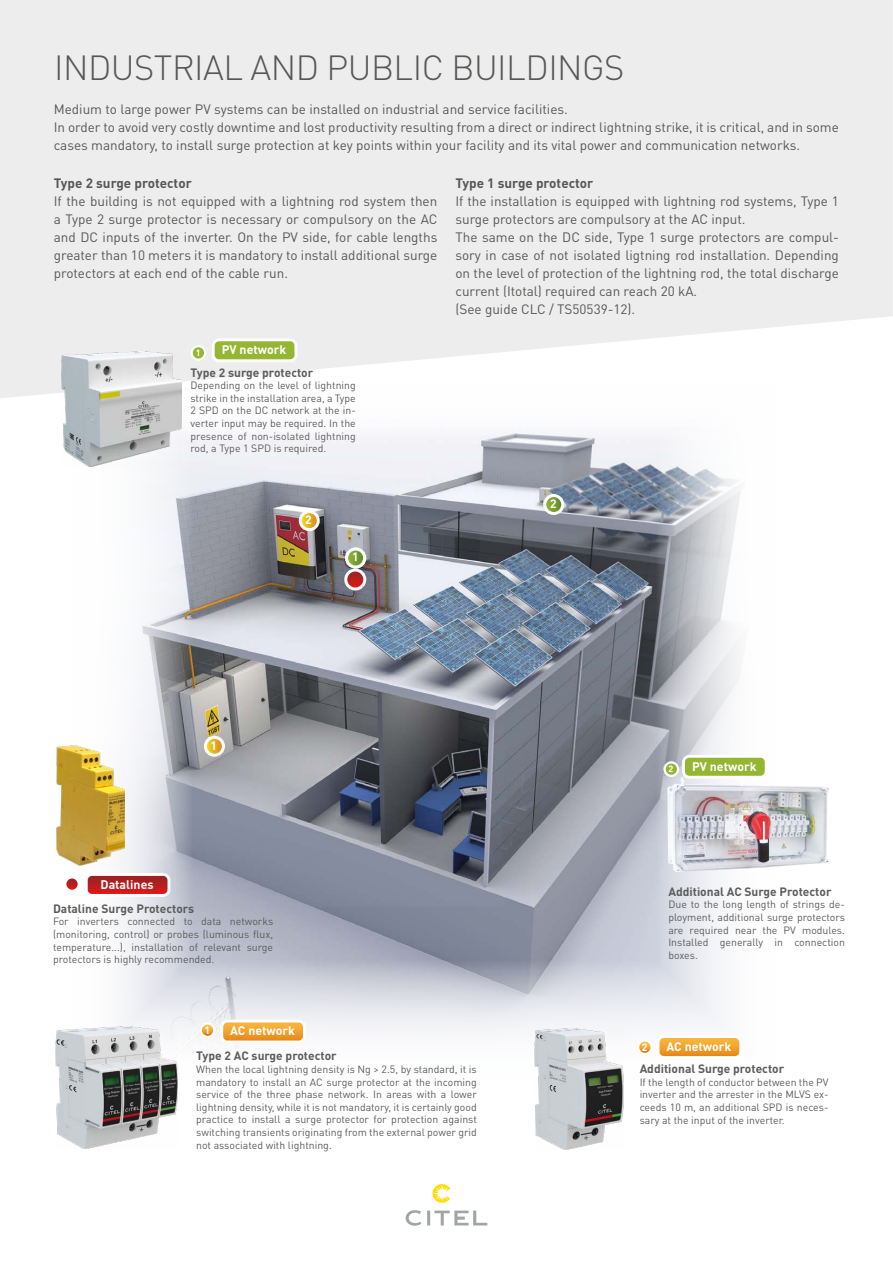
<style>
.page{position:relative;width:893px;height:1263px;background:#fff}
.page>*{position:absolute;margin:0;border:0;box-sizing:border-box;transform-origin:0 0}
.t1{font:300 34.5px "DIN Pro";letter-spacing:-.015em;color:#575756}
.t2{font:13.5px/18px "DIN Pro";color:#575756}
.t3{font:700 13.5px "DIN Pro";color:#575756}
.t4{font:700 12.3px "DIN Pro";color:#fff}
.t5{font:700 12px "DIN Pro";color:#5c5c5b}
.t6{font:700 12px "DIN Pro";color:#fff}
.t7{font:10.5px/12.6px "DIN Pro";color:#5c5c5b;text-align:justify}
.t8{font:700 10.5px "DIN Pro";color:#fff}
.t9{font:700 9px "DIN Pro";color:#fff}
</style>
<div class="page">
<div style="left:0;top:0;width:893px;height:398px;background:#ededed"></div>
<svg style="left:432px;top:1184px;width:18px;height:19px"></svg>
<svg style="left:434px;top:1210px;width:53px;height:15px"></svg>
<hr style="left:427px;top:1210px;width:3px;height:15px;background:#a1a5a7">
<svg style="left:406px;top:1210px;width:15px;height:16px"></svg>
<img style="left:120px;top:377px;width:656px;height:703px">
<img style="left:56px;top:745px;width:69px;height:121px">
<img style="left:55px;top:1026px;width:122px;height:122px">
<img style="left:535px;top:1029px;width:89px;height:121px">
<img style="left:667px;top:784px;width:162px;height:88px">
<img style="left:61px;top:351px;width:120px;height:116px">
<svg style="left:665px;top:762px;width:13px;height:14px"></svg>
<div style="left:663px;top:761px;width:16px;height:16px;border:2px solid #fff;border-radius:50%"></div>
<svg style="left:545px;top:495px;width:18px;height:18px"></svg>
<div style="left:543px;top:494px;width:21px;height:21px;border:3px solid #fff;border-radius:50%"></div>
<svg style="left:192px;top:346px;width:13px;height:14px"></svg>
<div style="left:191px;top:345px;width:15px;height:16px;border:2px solid #fff;border-radius:50%"></div>
<svg style="left:638px;top:1040px;width:14px;height:14px"></svg>
<div style="left:637px;top:1039px;width:16px;height:16px;border:2px solid #fff;border-radius:50%"></div>
<svg style="left:201px;top:1023px;width:13px;height:14px"></svg>
<div style="left:200px;top:1022px;width:15px;height:16px;border:2px solid #fff;border-radius:50%"></div>
<svg style="left:65px;top:877px;width:14px;height:14px"></svg>
<div style="left:64px;top:876px;width:16px;height:16px;border:2px solid #fff;border-radius:50%"></div>
<svg style="left:205px;top:737px;width:18px;height:18px"></svg>
<div style="left:204px;top:736px;width:21px;height:21px;border:3px solid #fff;border-radius:50%"></div>
<svg style="left:300px;top:512px;width:18px;height:18px"></svg>
<div style="left:299px;top:510px;width:21px;height:21px;border:3px solid #fff;border-radius:50%"></div>
<svg style="left:346px;top:570px;width:19px;height:19px"></svg>
<div style="left:344px;top:568px;width:22px;height:22px;border:3px solid #fff;border-radius:50%"></div>
<svg style="left:347px;top:549px;width:18px;height:18px"></svg>
<div style="left:345px;top:547px;width:21px;height:21px;border:3px solid #fff;border-radius:50%"></div>
<svg style="left:658px;top:1036px;width:83px;height:19px"></svg>
<div style="left:657px;top:1035px;width:85px;height:24px;border:3px solid #fff;border-radius:6px"></div>
<svg style="left:683px;top:756px;width:81px;height:19px"></svg>
<div style="left:682px;top:755px;width:86px;height:24px;border:3px solid #fff;border-radius:6px"></div>
<svg style="left:224px;top:1024px;width:78px;height:15px"></svg>
<div style="left:220px;top:1020px;width:86px;height:23px;border:3px solid #fff;border-radius:6px"></div>
<svg style="left:89px;top:874px;width:80px;height:19px"></svg>
<div style="left:85px;top:873px;width:85px;height:24px;border:3px solid #fff;border-radius:6px"></div>
<svg style="left:213px;top:342px;width:83px;height:19px"></svg>
<div style="left:212px;top:338px;width:85px;height:24px;border:3px solid #fff;border-radius:6px"></div>
<h1 class="t1" style="left:54px;top:44px;width:572px">INDUSTRIAL AND PUBLIC BUILDINGS</h1>
<p class="t2" style="left:54px;top:99px;width:787px">Medium to large power PV systems can be installed on industrial and service facilities.<br>In order to avoid very costly downtime and lost productivity resulting from a direct or indirect lightning strike, it is critical, and in some cases mandatory, to install surge protection at key points within your facility and its vital power and communication networks.</p>
<p class="t3" style="left:54px;top:174px;width:140px">Type 2 surge protector</p>
<p class="t2" style="left:54px;top:192px;width:385px;text-align:justify">If the building is not equipped with a lightning rod system then a Type 2 surge protector is necessary or compulsory on the AC and DC inputs of the inverter. On the PV side, for cable lengths greater than 10 meters it is mandatory to install additional surge protectors at each end of the cable run.</p>
<p class="t4" style="left:222px;top:341px;width:66px">PV network</p>
<p class="t5" style="left:191px;top:364px;width:124px">Type 2 surge protector</p>
<p class="t7" style="left:191px;top:379px;width:167px">Depending on the level of lightning strike in the installation area, a Type 2 SPD on the DC network at the in&shy;verter input may be required. In the presence of non-isolated lightning rod, a Type 1 SPD is required.</p>
<p class="t9" style="left:196px;top:347px;width:6px">1</p>
<p class="t6" style="left:305px;top:512px;width:8px">2</p>
<p class="t6" style="left:352px;top:549px;width:8px">1</p>
<p class="t3" style="left:455px;top:174px;width:140px">Type 1 surge protector</p>
<p class="t2" style="left:455px;top:192px;width:385px">If the installation is equipped with lightning rod systems, Type 1 surge protectors are compulsory at the AC input.<br>The same on the DC side, Type 1 surge protectors are compul&shy;sory in case of not isolated ligtning rod installation. Depending on the level of protection of the lightning rod, the total discharge current (Itotal) required can reach 20 kA.<br>(See guide CLC / TS50539-12).</p>
<p class="t6" style="left:550px;top:495px;width:8px">2</p>
<p class="t4" style="left:101px;top:876px;width:55px">Datalines</p>
<p class="t6" style="left:210px;top:738px;width:8px">1</p>
<p class="t5" style="left:53px;top:900px;width:143px">Dataline Surge Protectors</p>
<p class="t7" style="left:53px;top:915px;width:222px">For inverters connected to data networks (monitoring, control) or probes (luminous flux, temperature...), installation of relevant surge protectors is highly recommended.</p>
<p class="t8" style="left:205px;top:1023px;width:7px">1</p>
<p class="t4" style="left:230px;top:1023px;width:66px">AC network</p>
<p class="t9" style="left:668px;top:762px;width:6px">2</p>
<p class="t9" style="left:680px;top:776px;width:6px">12</p>
<p class="t4" style="left:692px;top:758px;width:66px">PV network</p>
<p class="t5" style="left:668px;top:883px;width:165px">Additional AC Surge Protector</p>
<p class="t7" style="left:668px;top:898px;width:178px">Due to the long length of strings de&shy;ployment, additional surge protectors are required near the PV modules.<br>Installed generally in connection boxes.</p>
<p class="t5" style="left:196px;top:1048px;width:142px">Type 2 AC surge protector</p>
<p class="t7" style="left:196px;top:1062px;width:282px">When the local lightning density is Ng &gt; 2.5, by standard, it is mandatory to install an AC surge protector at the incoming service of the three phase network. In areas with a lower lightning density, while it is not mandatory, it is certainly good practice to install a surge protector for protection against switching transients originating from the external power grid not associated with lightning.</p>
<p class="t8" style="left:642px;top:1040px;width:7px">2</p>
<p class="t4" style="left:666px;top:1038px;width:66px">AC network</p>
<p class="t5" style="left:640px;top:1061px;width:146px">Additional Surge protector</p>
<p class="t7" style="left:640px;top:1075px;width:190px">If the length of conductor between the PV inverter and the arrester in the MLVS ex&shy;ceeds 10 m, an additional SPD is neces&shy;sary at the input of the inverter.</p>
</div>
